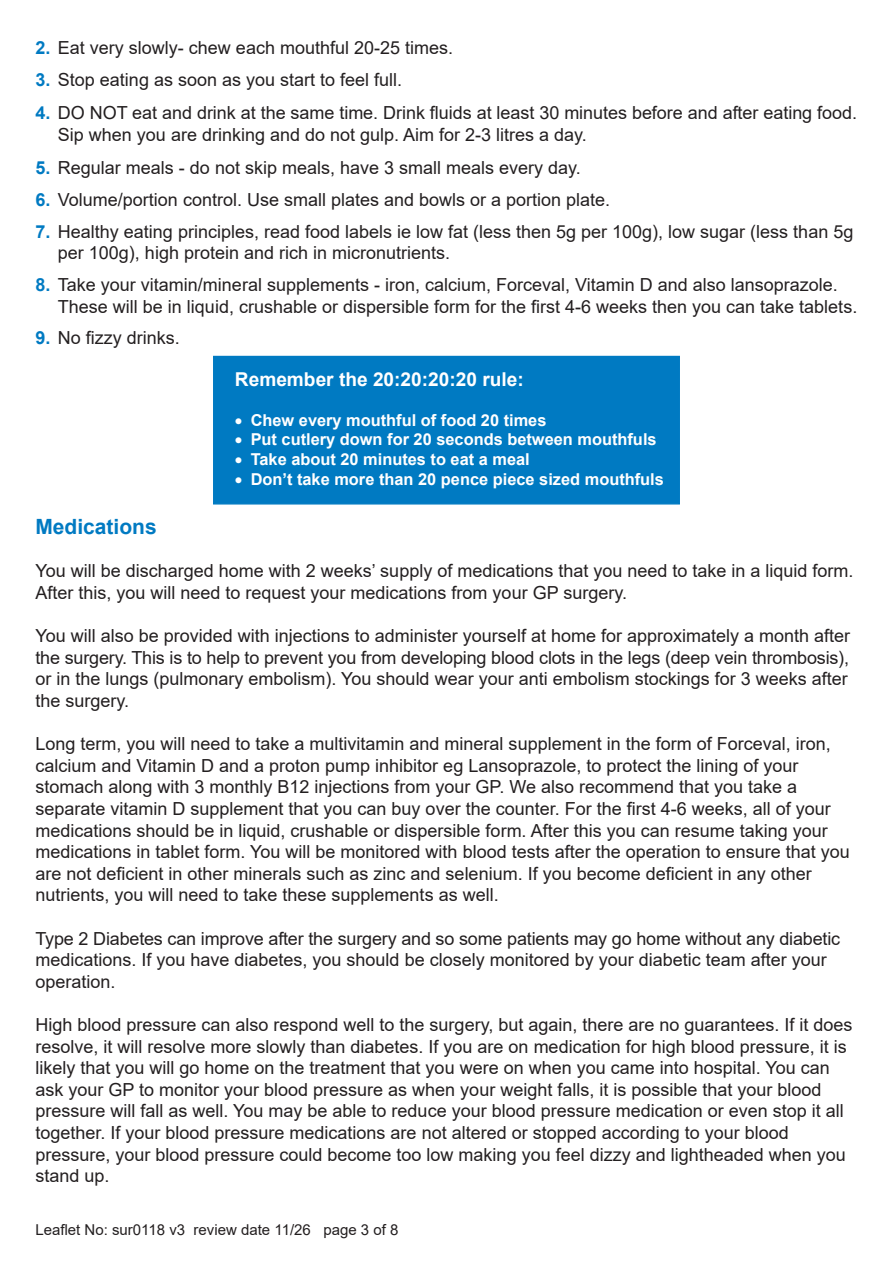
<style>
.page{position:relative;width:893px;height:1263px;background:#fff}
.page>*{position:absolute;margin:0;border:0;box-sizing:border-box;transform-origin:0 0}
.t1{font:700 21px "Arial";color:#007ac2}
.t2{font:700 19.05px "Arial";color:#fff}
.t3{font:18px/21.6px "Arial";color:#231f20}
.t4{font:700 16.35px "Arial";color:#fff}
.t5{font:15px "Arial";color:#231f20}
.s1{font-weight:700;color:#007ac2}
</style>
<div class="page">
<div style="left:213px;top:356px;width:467px;height:148px;background:#007ac2"></div>
<p class="t3" style="left:35px;top:36px;width:419px"><span class="s1">2.</span> Eat very slowly- chew each mouthful 20-25 times.</p>
<p class="t3" style="left:35px;top:69px;width:368px"><span class="s1">3.</span> Stop eating as soon as you start to feel full.</p>
<p class="t3" style="left:58px;top:102px;width:801px;text-indent:-23px"><span class="s1">4.</span> DO NOT eat and drink at the same time. Drink fluids at least 30 minutes before and after eating food.<br>Sip when you are drinking and do not gulp. Aim for 2-3 litres a day.</p>
<p class="t3" style="left:35px;top:157px;width:547px"><span class="s1">5.</span> Regular meals - do not skip meals, have 3 small meals every day.</p>
<p class="t3" style="left:35px;top:188px;width:576px"><span class="s1">6.</span> Volume/portion control. Use small plates and bowls or a portion plate.</p>
<p class="t3" style="left:58px;top:220px;width:797px;text-indent:-23px"><span class="s1">7.</span> Healthy eating principles, read food labels ie low fat (less then 5g per 100g), low sugar (less than 5g per 100g), high protein and rich in micronutrients.</p>
<p class="t3" style="left:58px;top:274px;width:801px;text-indent:-23px"><span class="s1">8.</span> Take your vitamin/mineral supplements - iron, calcium, Forceval, Vitamin D and also lansoprazole.<br>These will be in liquid, crushable or dispersible form for the first 4-6 weeks then you can take tablets.</p>
<p class="t3" style="left:35px;top:327px;width:146px"><span class="s1">9.</span> No fizzy drinks.</p>
<p class="t2" style="left:235px;top:366px;width:290px">Remember the 20:20:20:20 rule:</p>
<p class="t4" style="left:235px;top:408px;width:313px">• Chew every mouthful of food 20 times</p>
<p class="t4" style="left:235px;top:428px;width:423px">• Put cutlery down for 20 seconds between mouthfuls</p>
<p class="t4" style="left:235px;top:448px;width:296px">• Take about 20 minutes to eat a meal</p>
<p class="t4" style="left:235px;top:467px;width:430px">• Don’t take more than 20 pence piece sized mouthfuls</p>
<p class="t1" style="left:35px;top:512px;width:123px">Medications</p>
<p class="t3" style="left:35px;top:560px;width:820px">You will be discharged home with 2 weeks’ supply of medications that you need to take in a liquid form.<br>After this, you will need to request your medications from your GP surgery.</p>
<p class="t3" style="left:35px;top:625px;width:816px">You will also be provided with injections to administer yourself at home for approximately a month after the surgery. This is to help to prevent you from developing blood clots in the legs (deep vein thrombosis), or in the lungs (pulmonary embolism). You should wear your anti embolism stockings for 3 weeks after the surgery.</p>
<p class="t3" style="left:35px;top:733px;width:797px">Long term, you will need to take a multivitamin and mineral supplement in the form of Forceval, iron, calcium and Vitamin D and a proton pump inhibitor eg Lansoprazole, to protect the lining of your</p>
<p class="t3" style="left:35px;top:776px;width:763px">stomach along with 3 monthly B12 injections from your GP. We also recommend that you take a</p>
<p class="t3" style="left:35px;top:798px;width:797px">separate vitamin D supplement that you can buy over the counter. For the first 4-6 weeks, all of your</p>
<p class="t3" style="left:35px;top:819px;width:816px">medications should be in liquid, crushable or dispersible form. After this you can resume taking your medications in tablet form. You will be monitored with blood tests after the operation to ensure that you are not deficient in other minerals such as zinc and selenium. If you become deficient in any other</p>
<p class="t3" style="left:35px;top:884px;width:465px">nutrients, you will need to take these supplements as well.</p>
<p class="t3" style="left:35px;top:927px;width:806px">Type 2 Diabetes can improve after the surgery and so some patients may go home without any diabetic medications. If you have diabetes, you should be closely monitored by your diabetic team after your operation.</p>
<p class="t3" style="left:35px;top:1014px;width:819px">High blood pressure can also respond well to the surgery, but again, there are no guarantees. If it does resolve, it will resolve more slowly than diabetes. If you are on medication for high blood pressure, it is likely that you will go home on the treatment that you were on when you came into hospital. You can ask your GP to monitor your blood pressure as when your weight falls, it is possible that your blood pressure will fall as well. You may be able to reduce your blood pressure medication or even stop it all together. If your blood pressure medications are not altered or stopped according to your blood</p>
<p class="t3" style="left:35px;top:1143px;width:812px">pressure, your blood pressure could become too low making you feel dizzy and lightheaded when you stand up.</p>
<p class="t5" style="left:35px;top:1219px;width:365px">Leaflet No: sur0118 v3 review date 11/26 page 3 of 8</p>
</div>
